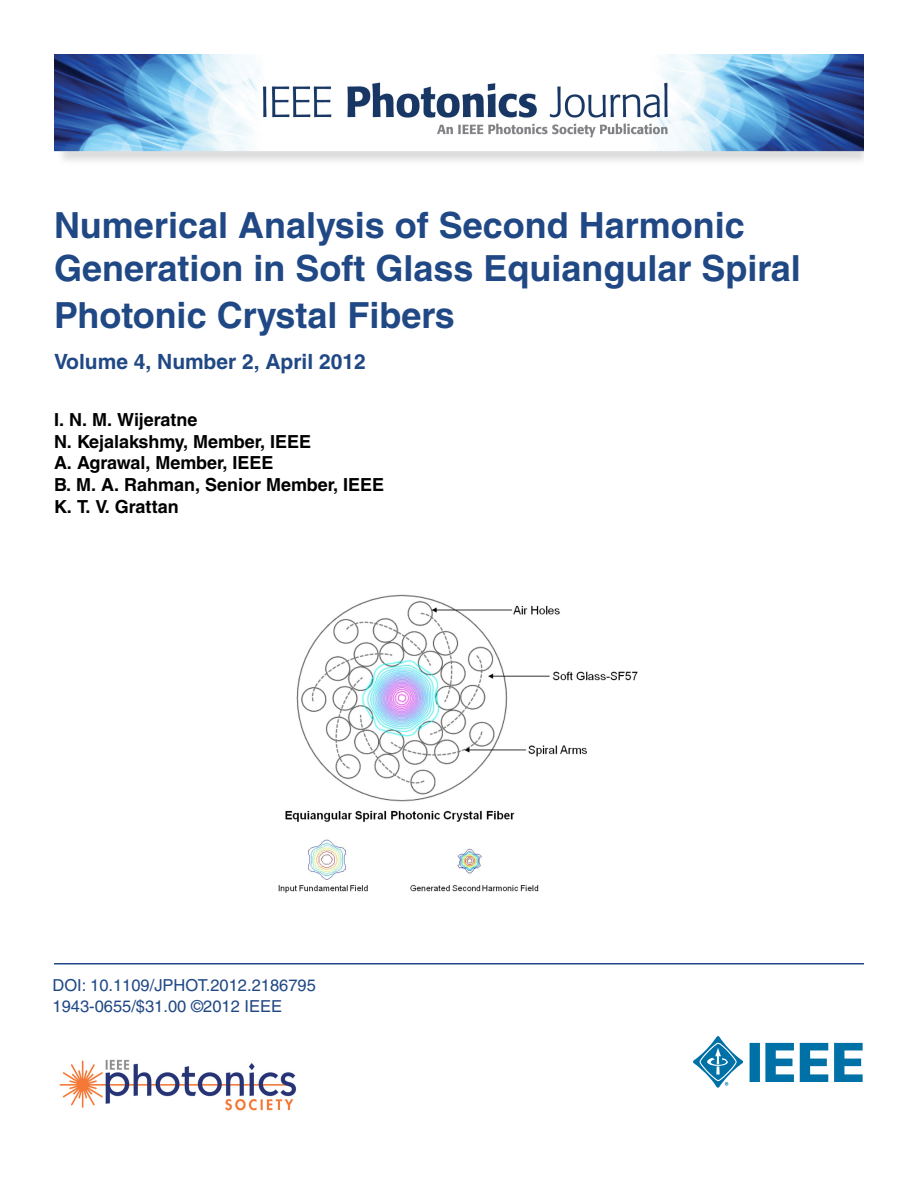
<style>
.page{position:relative;width:918px;height:1188px;background:#fff}
.page>*{position:absolute;margin:0;border:0;box-sizing:border-box;transform-origin:0 0}
.t1{font:700 36px/43.2px "Helvetica";color:#204885}
.t2{font:700 21px "Helvetica";color:#204885}
.t3{font:700 18px/21.6px "Helvetica";color:#000}
.t4{font:16.5px/21px "Helvetica";color:#204885}
</style>
<div class="page">
<svg style="left:693px;top:1036px;width:170px;height:52px"></svg>
<img style="left:59px;top:1059px;width:237px;height:52px">
<img style="left:278px;top:595px;width:359px;height:297px">
<hr style="left:54px;top:963px;width:810px;height:1px;background:#204885">
<img style="left:54px;top:54px;width:810px;height:107px">
<h1 class="t1" style="left:54px;top:207px;width:748px">Numerical Analysis of Second Harmonic<br>Generation in Soft Glass Equiangular Spiral</h1>
<h1 class="t1" style="left:54px;top:297px;width:403px">Photonic Crystal Fibers</h1>
<p class="t2" style="left:54px;top:354px;width:313px">Volume 4, Number 2, April 2012</p>
<p class="t3" style="left:54px;top:411px;width:332px">I. N. M. Wijeratne<br>N. Kejalakshmy, Member, IEEE<br>A. Agrawal, Member, IEEE<br>B. M. A. Rahman, Senior Member, IEEE<br>K. T. V. Grattan</p>
<p class="t4" style="left:52px;top:976px;width:265px">DOI: 10.1109/JPHOT.2012.2186795<br>1943-0655/$31.00 ©2012 IEEE</p>
</div>
